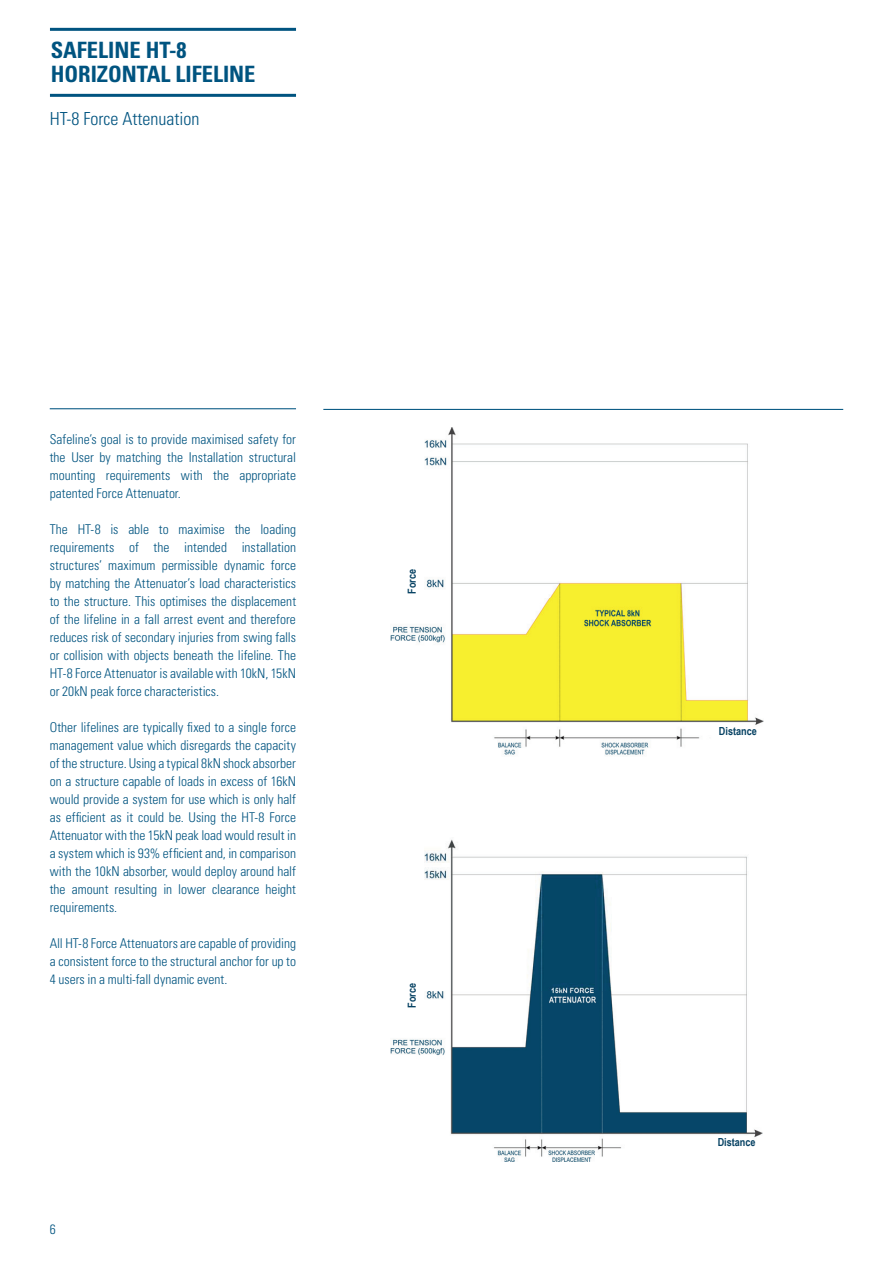
<style>
.page{position:relative;width:893px;height:1263px;background:#fff}
.page>*{position:absolute;margin:0;border:0;box-sizing:border-box;transform-origin:0 0}
.t1{font:700 condensed 22.5px/24px "Univers";color:#005480}
.t2{font:300 condensed 18px "Univers";color:#005480}
.t3{font:300 condensed 13.5px/18px "Univers";color:#005480;text-align:justify}
.t4{font:700 11.1px "Arial Narrow";color:#074263}
</style>
<div class="page">
<hr style="left:50px;top:94px;width:246px;height:3px;background:#005480">
<hr style="left:50px;top:28px;width:246px;height:3px;background:#005480">
<hr style="left:323px;top:409px;width:520px;height:1px;background:#005480">
<hr style="left:50px;top:408px;width:246px;height:1px;background:#005480">
<img style="left:391px;top:427px;width:373px;height:328px">
<img style="left:391px;top:839px;width:371px;height:323px">
<h1 class="t1" style="left:51px;top:40px;width:206px">SAFELINE HT-8<br>HORIZONTAL LIFELINE</h1>
<h2 class="t2" style="left:50px;top:112px;width:151px">HT-8 Force Attenuation</h2>
<p class="t3" style="left:50px;top:432px;width:248px">Safeline’s goal is to provide maximised safety for the User by matching the Installation structural mounting requirements with the appropriate patented Force Attenuator.</p>
<p class="t3" style="left:50px;top:522px;width:248px">The HT-8 is able to maximise the loading requirements of the intended installation structures’ maximum permissible dynamic force by matching the Attenuator’s load characteristics to the structure. This optimises the displacement of the lifeline in a fall arrest event and therefore reduces risk of secondary injuries from swing falls or collision with objects beneath the lifeline. The HT-8 Force Attenuator is available with 10kN, 15kN or 20kN peak force characteristics.</p>
<p class="t3" style="left:50px;top:720px;width:248px">Other lifelines are typically fixed to a single force management value which disregards the capacity of the structure. Using a typical 8kN shock absorber on a structure capable of loads in excess of 16kN would provide a system for use which is only half as efficient as it could be. Using the HT-8 Force Attenuator with the 15kN peak load would result in a system which is 93% efficient and, in comparison with the 10kN absorber, would deploy around half the amount resulting in lower clearance height requirements.</p>
<p class="t3" style="left:50px;top:936px;width:248px">All HT-8 Force Attenuators are capable of providing a consistent force to the structural anchor for up to 4 users in a multi-fall dynamic event.</p>
<p class="t3" style="left:50px;top:1221px;width:7px">6</p>
<p class="t4" style="left:405px;top:594px;width:26px;rotate:-90deg">Force</p>
<p class="t4" style="left:405px;top:1008px;width:26px;rotate:-90deg">Force</p>
<p class="t4" style="left:719px;top:724px;width:40px">Distance</p>
<p class="t4" style="left:718px;top:1135px;width:39px">Distance</p>
</div>
